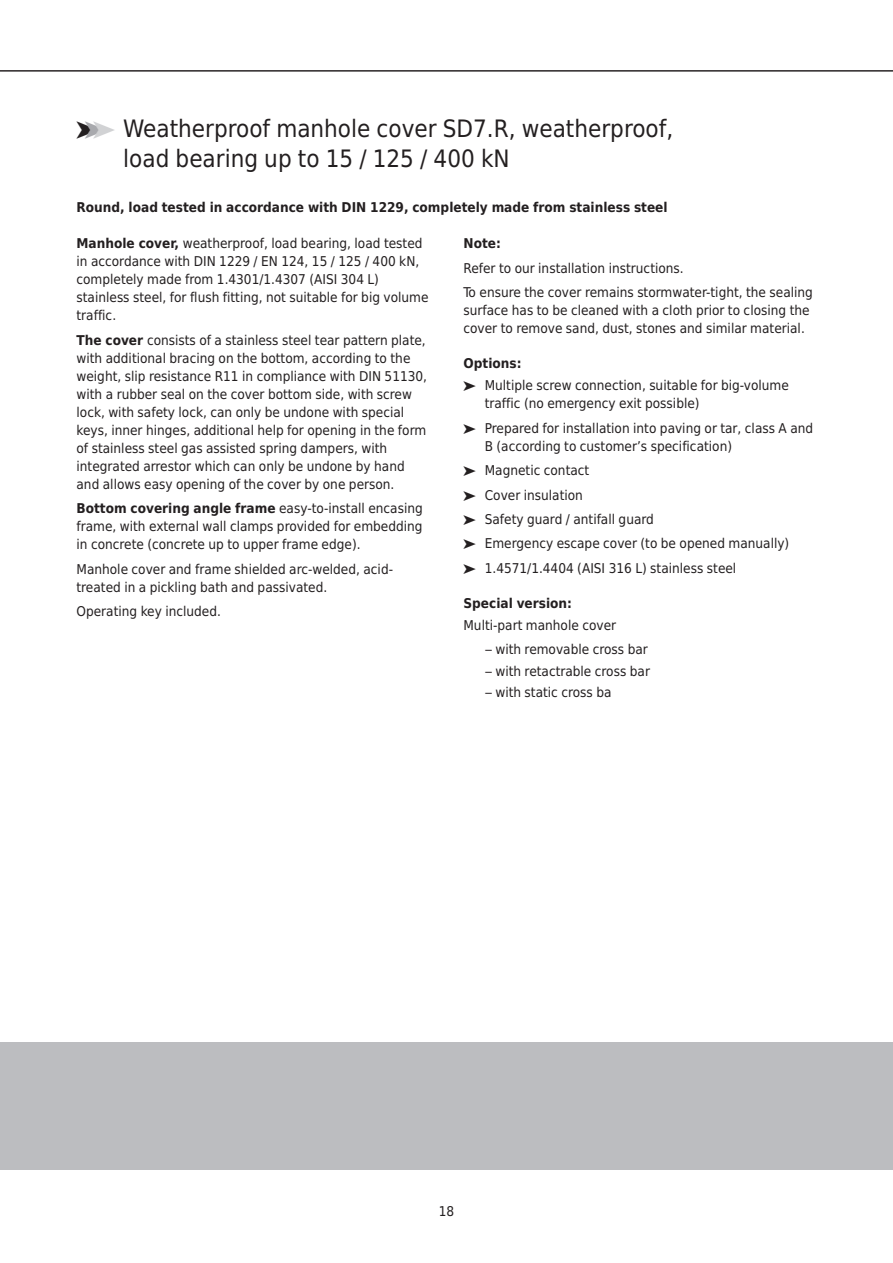
<style>
.page{position:relative;width:893px;height:1263px;background:#fff}
.page>*{position:absolute;margin:0;border:0;box-sizing:border-box;transform-origin:0 0}
.t1{font:24px/30px "Huber Tec";color:#231f20}
.t2{font:13.5px/18px "Huber Tec";color:#231f20}
.t3{font:700 13.5px "Huber Tec";color:#231f20}
.s1{color:#a8a9ad}
.s2{color:#d1d2d4}
.s3{font-weight:700}
</style>
<div class="page">
<hr style="left:0;top:71px;width:893px;height:1px;background:#231f20">
<div style="left:0;top:1042px;width:893px;height:127px;background:#bcbdc0"></div>
<h1 class="t1" style="left:123px;top:114px;width:551px;text-indent:-47px">➤<span class="s1">➤</span><span class="s2">➤</span> Weatherproof manhole cover SD7.R, weatherproof, load bearing up to 15 / 125 / 400 kN</h1>
<p class="t3" style="left:77px;top:199px;width:593px">Round, load tested in accordance with DIN 1229, completely made from stainless steel</p>
<p class="t2" style="left:77px;top:235px;width:354px"><span class="s3">Manhole cover,</span> weatherproof, load bearing, load tested in accordance with DIN 1229 / EN 124, 15 / 125 / 400 kN, completely made from 1.4301/1.4307 (AISI 304 L) stainless steel, for flush fitting, not suitable for big volume traffic.</p>
<p class="t2" style="left:77px;top:331px;width:352px"><span class="s3">The cover</span> consists of a stainless steel tear pattern plate, with additional bracing on the bottom, according to the weight, slip resistance R11 in compliance with DIN 51130, with a rubber seal on the cover bottom side, with screw lock, with safety lock, can only be undone with special keys, inner hinges, additional help for opening in the form of stainless steel gas assisted spring dampers, with integrated arrestor which can only be undone by hand and allows easy opening of the cover by one person.</p>
<p class="t2" style="left:77px;top:499px;width:348px;text-align:justify"><span class="s3">Bottom covering angle frame</span> easy-to-install encasing frame, with external wall clamps provided for embedding in concrete (concrete up to upper frame edge).</p>
<p class="t2" style="left:77px;top:560px;width:318px">Manhole cover and frame shielded arc-welded, acid&shy;treated in a pickling bath and passivated.</p>
<p class="t2" style="left:77px;top:602px;width:146px">Operating key included.</p>
<p class="t3" style="left:463px;top:236px;width:39px">Note:</p>
<p class="t2" style="left:463px;top:256px;width:351px;line-height:24.5px">Refer to our installation instructions.<br>To ensure the cover remains stormwater-tight, the sealing</p>
<p class="t2" style="left:463px;top:301px;width:348px">surface has to be cleaned with a cloth prior to closing the cover to remove sand, dust, stones and similar material.</p>
<p class="t3" style="left:463px;top:356px;width:60px">Options:</p>
<p class="t2" style="left:485px;top:377px;width:306px;text-indent:-21px">➤ Multiple screw connection, suitable for big-volume traffic (no emergency exit possible)</p>
<p class="t2" style="left:485px;top:419px;width:330px;text-indent:-21px">➤ Prepared for installation into paving or tar, class A and<br>B (according to customer’s specification)</p>
<p class="t2" style="left:463px;top:458px;width:327px;line-height:24.5px">➤ Magnetic contact<br>➤ Cover insulation<br>➤ Safety guard / antifall guard<br>➤ Emergency escape cover (to be opened manually) ➤ 1.4571/1.4404 (AISI 316 L) stainless steel</p>
<p class="t3" style="left:463px;top:595px;width:110px">Special version:</p>
<p class="t2" style="left:463px;top:616px;width:154px">Multi-part manhole cover</p>
<p class="t2" style="left:485px;top:641px;width:165px">– with removable cross bar</p>
<p class="t2" style="left:485px;top:662px;width:167px">– with retactrable cross bar</p>
<p class="t2" style="left:485px;top:683px;width:128px">– with static cross ba</p>
<p class="t2" style="left:439px;top:1202px;width:17px">18</p>
</div>
